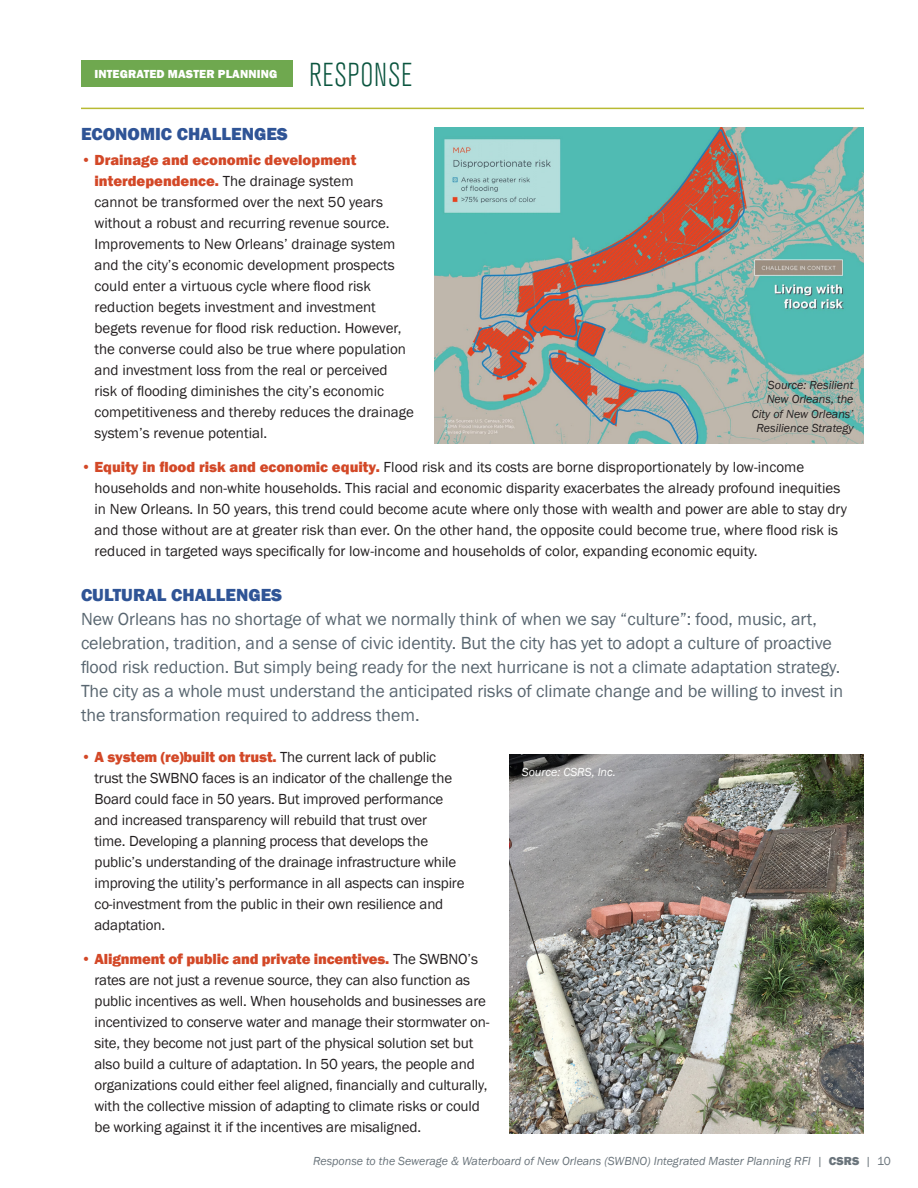
<style>
.page{position:relative;width:918px;height:1188px;background:#fff}
.page>*{position:absolute;margin:0;border:0;box-sizing:border-box;transform-origin:0 0}
.t1{font:300 condensed 33px "Akzidenz Grotesk Std";letter-spacing:.025em;color:#0b553f}
.Heading_2{font:18px/24px "Franklin Gothic";letter-spacing:-.005em;color:#596670}
.Heading_2-2{font:800 18px "Franklin Gothic";color:#2f5496}
.t2{font:15px/21px "Franklin Gothic";letter-spacing:-.01em;color:#231f20}
.t3{font:italic 12px "Franklin Gothic";color:#6a747b}
.t4{font:italic 12px/14.4px "Franklin Gothic";color:#231f20;text-align:right}
.t5{font:800 12px "Franklin Gothic";letter-spacing:.01em;color:#fff}
.t6{font:italic 12px "Franklin Gothic";color:#fff}
.s1{font-weight:800;color:#d34827}
.s2{font-weight:800;color:#2f5496}
.s3{font-weight:800;font-style:normal}
.s4{font-style:normal}
</style>
<div class="page">
<hr style="left:81px;top:108px;width:783px;height:1px;background:#b8ba33">
<div style="left:81px;top:60px;width:212px;height:27px;background:#6fa84f"></div>
<img style="left:434px;top:127px;width:430px;height:317px">
<img style="left:510px;top:755px;width:354px;height:379px">
<p class="t5" style="left:94px;top:66px;width:184px">INTEGRATED MASTER PLANNING</p>
<p class="t1" style="left:309px;top:56px;width:105px">RESPONSE</p>
<p class="Heading_2-2" style="left:81px;top:122px;width:208px">ECONOMIC CHALLENGES</p>
<p class="t2" style="left:94px;top:150px;width:321px;text-indent:-14px"><span class="s1">• Drainage and economic development interdependence.</span> The drainage system<br>cannot be transformed over the next 50 years without a robust and recurring revenue source.<br>Improvements to New Orleans’ drainage system and the city’s economic development prospects could enter a virtuous cycle where flood risk reduction begets investment and investment begets revenue for flood risk reduction. However, the converse could also be true where population and investment loss from the real or perceived risk of flooding diminishes the city’s economic competitiveness and thereby reduces the drainage system’s revenue potential.</p>
<p class="t2" style="left:94px;top:457px;width:754px;text-indent:-14px"><span class="s1">• Equity in flood risk and economic equity.</span> Flood risk and its costs are borne disproportionately by low-income households and non-white households. This racial and economic disparity exacerbates the already profound inequities in New Orleans. In 50 years, this trend could become acute where only those with wealth and power are able to stay dry and those without are at greater risk than ever. On the other hand, the opposite could become true, where flood risk is reduced in targeted ways specifically for low-income and households of color, expanding economic equity.</p>
<p class="Heading_2" style="left:81px;top:583px;width:764px"><span class="s2">CULTURAL CHALLENGES<br></span>New Orleans has no shortage of what we normally think of when we say “culture”: food, music, art, celebration, tradition, and a sense of civic identity. But the city has yet to adopt a culture of proactive flood risk reduction. But simply being ready for the next hurricane is not a climate adaptation strategy.<br>The city as a whole must understand the anticipated risks of climate change and be willing to invest in the transformation required to address them.</p>
<p class="t2" style="left:94px;top:747px;width:372px;text-indent:-14px"><span class="s1">• A system (re)built on trust.</span> The current lack of public trust the SWBNO faces is an indicator of the challenge the Board could face in 50 years. But improved performance and increased transparency will rebuild that trust over<br>time. Developing a planning process that develops the public’s understanding of the drainage infrastructure while improving the utility’s performance in all aspects can inspire co-investment from the public in their own resilience and adaptation.</p>
<p class="t2" style="left:94px;top:949px;width:397px;text-indent:-14px"><span class="s1">• Alignment of public and private incentives.</span> The SWBNO’s rates are not just a revenue source, they can also function as public incentives as well. When households and businesses are incentivized to conserve water and manage their stormwater on&shy;site, they become not just part of the physical solution set but also build a culture of adaptation. In 50 years, the people and organizations could either feel aligned, financially and culturally, with the collective mission of adapting to climate risks or could be working against it if the incentives are misaligned.</p>
<p class="t4" style="left:752px;top:378px;width:103px">Source: Resilient<br>New Orleans, the<br>City of New Orleans’<br>Resilience Strategy</p>
<p class="t6" style="left:522px;top:765px;width:96px">Source: CSRS, Inc.</p>
<p class="t3" style="left:313px;top:1154px;width:579px">Response to the Sewerage &amp; Waterboard of New Orleans (SWBNO) Integrated Master Planning RFI | <span class="s3">CSRS</span> | <span class="s4">10</span></p>
</div>
